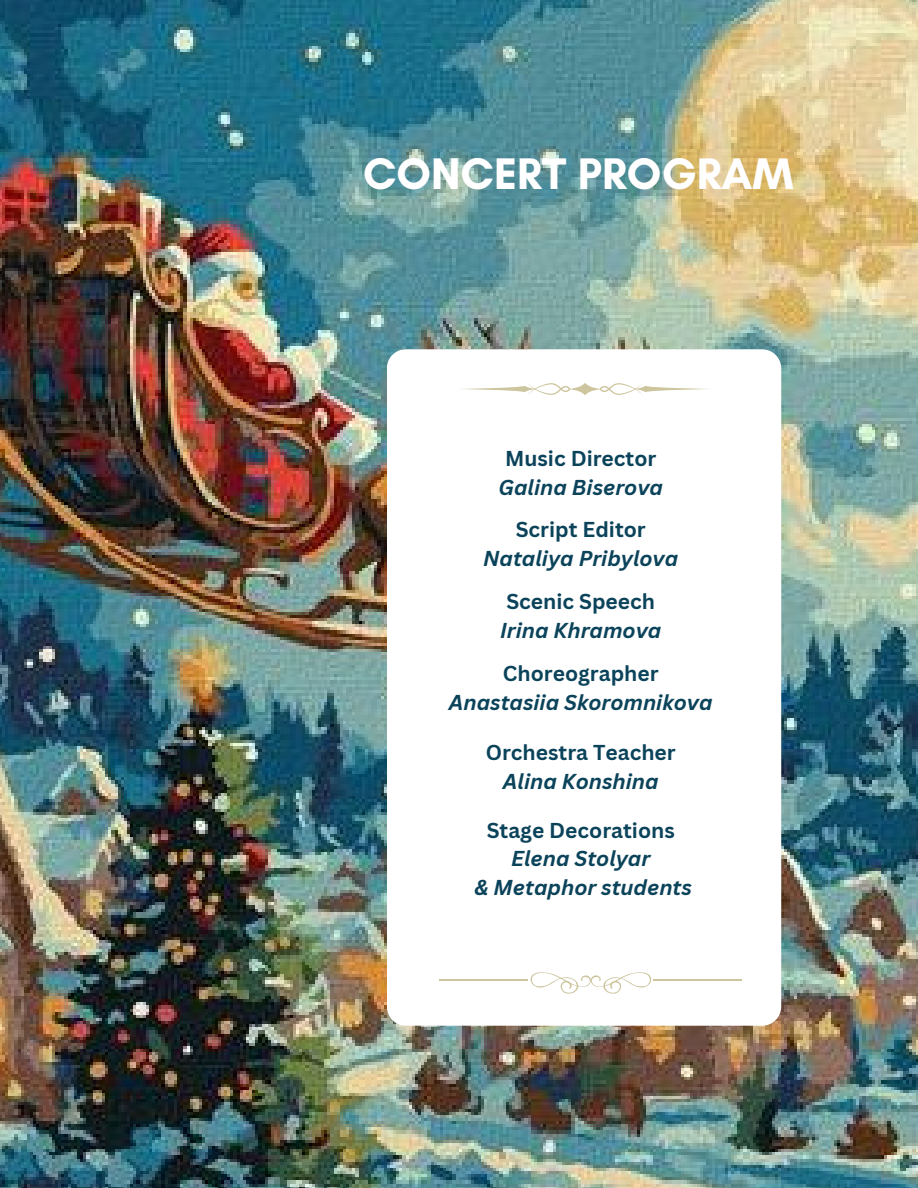
<style>
.page{position:relative;width:918px;height:1188px;background:#fff}
.page>*{position:absolute;margin:0;border:0;box-sizing:border-box;transform-origin:0 0}
.t1{font:700 45px "Glacial Indifference";color:#fff}
.t2{font:italic 700 21px "Canva Sans";color:#0b435a}
.t3{font:700 21px "Canva Sans";color:#0b435a}
</style>
<div class="page">
<img style="left:0;top:0;width:918px;height:1188px">
<div style="left:387px;top:349px;width:394px;height:677px;background:#fff;border-radius:19px"></div>
<hr style="left:654px;top:979px;width:88px;height:2px;background:#ccc59e">
<hr style="left:440px;top:979px;width:88px;height:2px;background:#ccc59e">
<svg style="left:530px;top:972px;width:121px;height:22px"></svg>
<svg style="left:569px;top:383px;width:32px;height:12px"></svg>
<svg style="left:599px;top:383px;width:108px;height:12px"></svg>
<svg style="left:463px;top:383px;width:108px;height:12px"></svg>
<p class="t1" style="left:363px;top:146px;width:432px">CONCERT PROGRAM</p>
<p class="t3" style="left:505px;top:443px;width:153px">Music Director</p>
<h1 class="t2" style="left:498px;top:472px;width:166px">Galina Biserova</h1>
<p class="t3" style="left:516px;top:515px;width:132px">Script Editor</p>
<p class="t2" style="left:483px;top:544px;width:197px">Nataliya Pribylova</p>
<p class="t3" style="left:506px;top:587px;width:150px">Scenic Speech</p>
<p class="t2" style="left:500px;top:616px;width:163px">Irina Khramova</p>
<p class="t3" style="left:503px;top:659px;width:157px">Choreographer</p>
<p class="t2" style="left:449px;top:687px;width:265px">Anastasiia Skoromnikova</p>
<p class="t3" style="left:486px;top:737px;width:191px">Orchestra Teacher</p>
<p class="t2" style="left:503px;top:766px;width:157px">Alina Konshina</p>
<p class="t3" style="left:487px;top:815px;width:190px">Stage Decorations</p>
<p class="t2" style="left:511px;top:844px;width:141px">Elena Stolyar</p>
<p class="t2" style="left:475px;top:873px;width:219px">&amp; Metaphor students</p>
</div>
